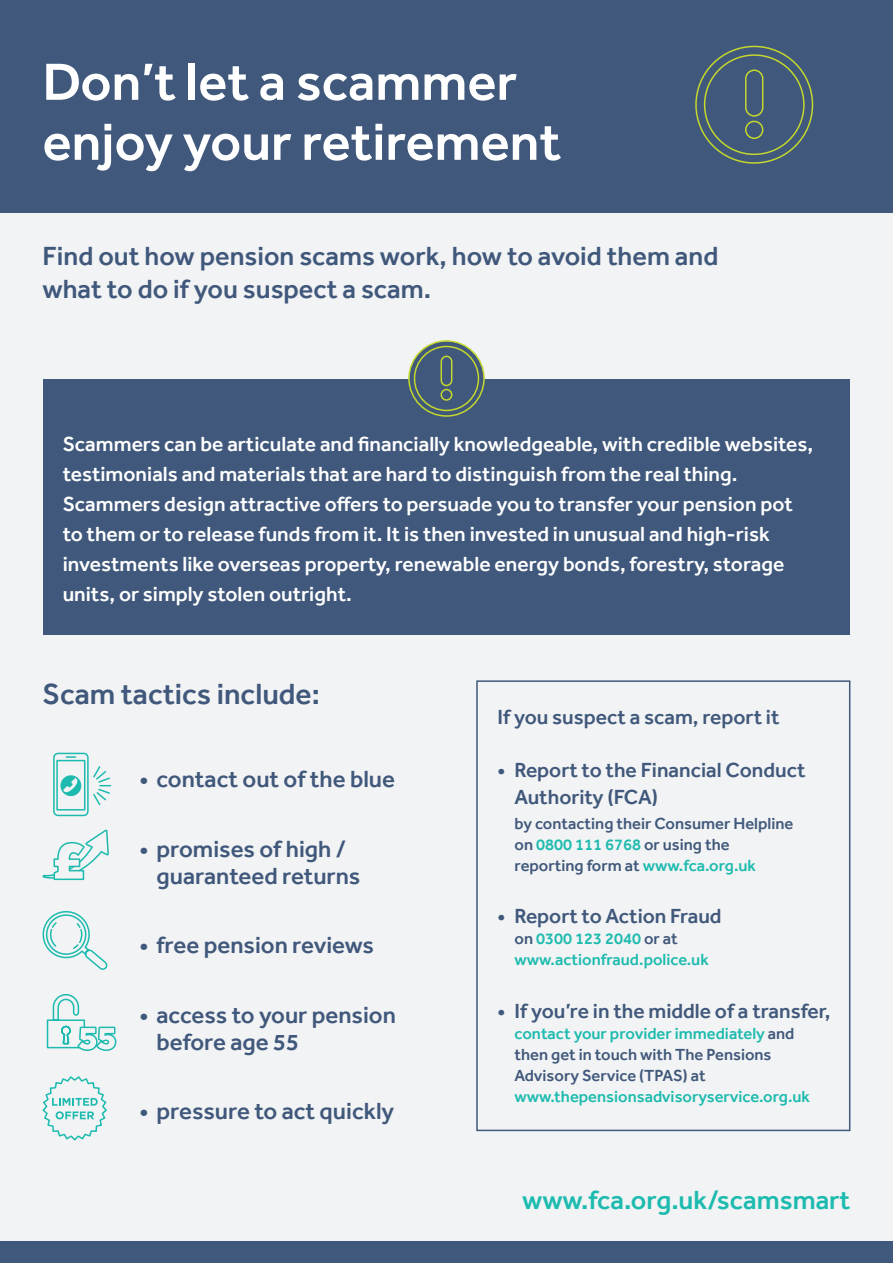
<style>
.page{position:relative;width:893px;height:1263px;background:#f2f3f4}
.page>*{position:absolute;margin:0;border:0;box-sizing:border-box;transform-origin:0 0}
.t1{font:500 54px/60px "Effra";color:#fff}
.t2{font:500 30px "Effra";color:#40587b}
.t3{font:500 27px/33px "Effra";color:#40587b}
.t4{font:500 27px "Effra";color:#1dbbaf}
.t5{font:500 24px "Effra";color:#40587b}
.t6{font:500 21px/30px "Effra";color:#fff}
.t7{font:500 21px "Effra";color:#40587b}
.t8{font:500 16.5px/21px "Effra";color:#1dbbaf}
.t9{font:500 16.5px/21px "Effra";color:#40587b}
.s1{color:#1dbbaf}
.s2{color:#40587b}
</style>
<div class="page">
<div style="left:43px;top:379px;width:807px;height:255px;background:#40587b"></div>
<div style="left:0;top:0;width:893px;height:213px;background:#40587b"></div>
<div style="left:0;top:1242px;width:893px;height:21px;background:#40587b"></div>
<svg style="left:695px;top:45px;width:119px;height:119px"></svg>
<div style="left:745px;top:121px;width:18px;height:18px;border:2px solid #c4d82d;border-radius:50%"></div>
<div style="left:745px;top:69px;width:18px;height:48px;border:2px solid #c4d82d;border-radius:8px"></div>
<div style="left:476px;top:680px;width:374px;height:451px;border:2px solid #40587b"></div>
<svg style="left:408px;top:340px;width:77px;height:77px"></svg>
<div style="left:440px;top:389px;width:12px;height:12px;border:2px solid #c4d82d;border-radius:50%"></div>
<div style="left:440px;top:356px;width:12px;height:30px;border:2px solid #c4d82d;border-radius:5px"></div>
<svg style="left:53px;top:752px;width:59px;height:65px"></svg>
<svg style="left:42px;top:1076px;width:65px;height:65px"></svg>
<svg style="left:42px;top:829px;width:67px;height:52px"></svg>
<svg style="left:42px;top:910px;width:66px;height:60px"></svg>
<svg style="left:46px;top:994px;width:70px;height:57px"></svg>
<h1 class="t1" style="left:43px;top:51px;width:520px">Don’t let a scammer enjoy your retirement</h1>
<h2 class="t3" style="left:43px;top:239px;width:677px">Find out how pension scams work, how to avoid them and what to do if you suspect a scam.</h2>
<p class="t6" style="left:63px;top:429px;width:752px">Scammers can be articulate and financially knowledgeable, with credible websites, testimonials and materials that are hard to distinguish from the real thing.<br>Scammers design attractive offers to persuade you to transfer your pension pot to them or to release funds from it. It is then invested in unusual and high-risk investments like overseas property, renewable energy bonds, forestry, storage units, or simply stolen outright.</p>
<h3 class="t2" style="left:43px;top:676px;width:279px">Scam tactics include:</h3>
<p class="t5" style="left:139px;top:765px;width:257px">• contact out of the blue</p>
<p class="t5" style="left:139px;top:834px;width:208px">• promises of high /</p>
<p class="t5" style="left:156px;top:861px;width:205px">guaranteed returns</p>
<p class="t5" style="left:139px;top:931px;width:236px">• free pension reviews</p>
<p class="t5" style="left:139px;top:1000px;width:258px">• access to your pension</p>
<p class="t5" style="left:156px;top:1027px;width:144px">before age 55</p>
<p class="t5" style="left:139px;top:1097px;width:256px">• pressure to act quickly</p>
<h3 class="t7" style="left:497px;top:705px;width:283px">If you suspect a scam, report it</h3>
<p class="t7" style="left:497px;top:757px;width:309px">• Report to the Financial Conduct</p>
<p class="t7" style="left:514px;top:784px;width:145px">Authority (FCA)</p>
<p class="t9" style="left:514px;top:813px;width:280px">by contacting their Consumer Helpline on <span class="s1">0800 111 6768</span> or using the reporting form at <span class="s1">www.fca.org.uk</span></p>
<p class="t7" style="left:497px;top:904px;width:226px">• Report to Action Fraud</p>
<p class="t8" style="left:514px;top:928px;width:196px"><span class="s2">on</span> 0300 123 2040 <span class="s2">or at </span>www.actionfraud.police.uk</p>
<p class="t7" style="left:497px;top:998px;width:335px">• If you’re in the middle of a transfer,</p>
<p class="t8" style="left:514px;top:1023px;width:297px">contact your provider immediately <span class="s2">and then get in touch with The Pensions Advisory Service (TPAS) at </span>www.thepensionsadvisoryservice.org.uk</p>
<p class="t4" style="left:522px;top:1183px;width:330px">www.fca.org.uk/scamsmart</p>
</div>
